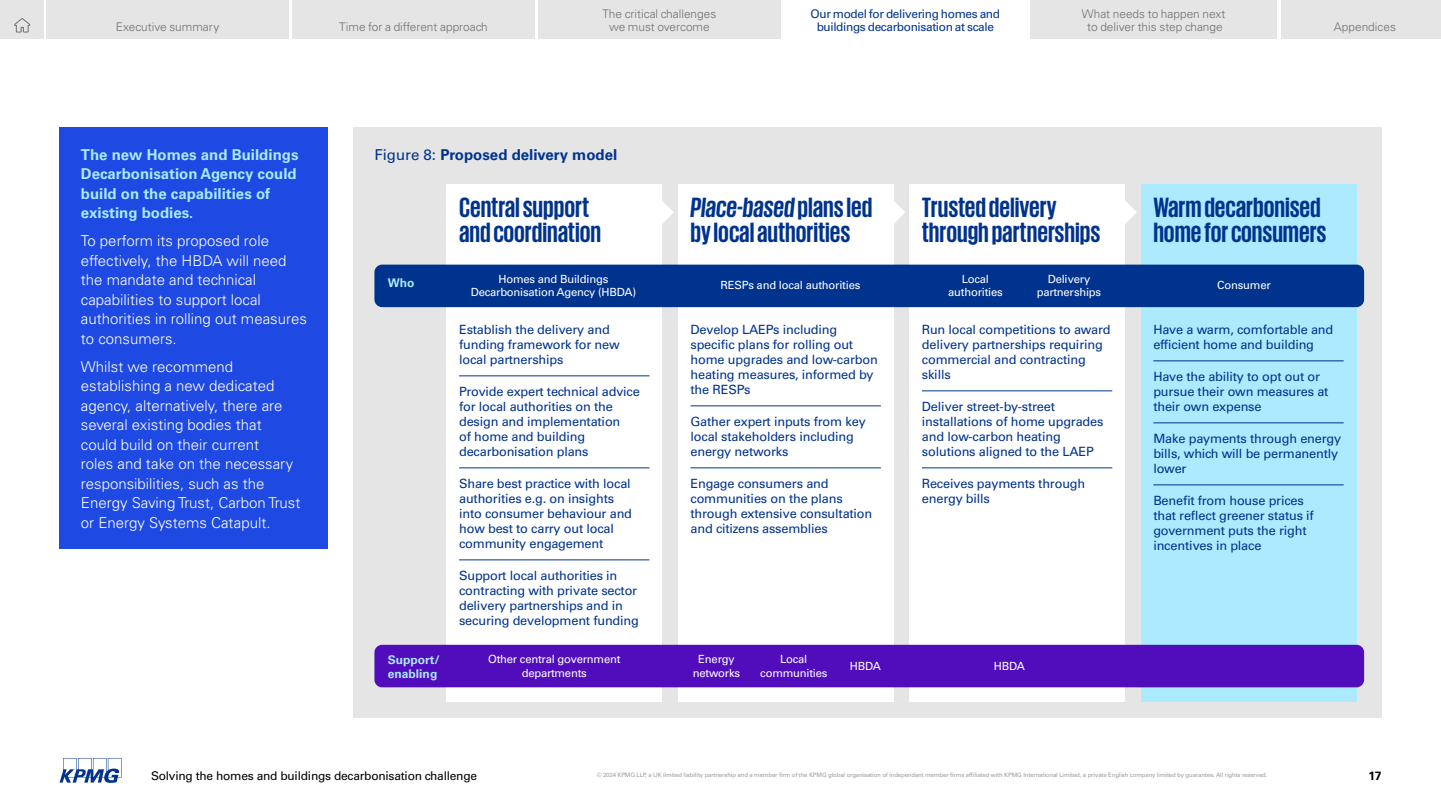
<style>
.page{position:relative;width:1441px;height:810px;background:#fff}
.page>*{position:absolute;margin:0;border:0;box-sizing:border-box;transform-origin:0 0}
.t1{font:700 28.5px/25.5px "KPMG";color:#00338d}
.t2{font:300 15px/19.5px "Univers LT Std";color:#fff}
.t3{font:700 15px/19.5px "Univers LT Std";color:#aceaff}
.t4{font:700 15px "Univers LT Std";color:#00338d}
.t5{font:12.75px/15px "Univers LT Std";letter-spacing:-.015em;color:#00338d}
.t6{font:12px "Univers LT Std";letter-spacing:-.02em;color:#000}
.t7{font:700 12px/14.2px "Univers LT Std";color:#aceaff}
.t8{font:700 12px "Univers LT Std";color:#000}
.t9{font:300 11.85px/12.8px "Univers LT Std";color:#706f6f;text-align:center}
.t10{font:11.85px/12.8px "Univers LT Std";letter-spacing:-.03em;color:#00338d;text-align:center}
.t11{font:11.25px/13.5px "Univers LT Std";letter-spacing:-.02em;color:#fff;text-align:center}
.t12{font:6px "Univers LT Std";letter-spacing:-.02em;color:#9d9d9c}
.s1{font-weight:400}
.s2{font-style:italic}
</style>
<div class="page">
<div style="left:60px;top:128px;width:268px;height:421px;background:#1e49e2"></div>
<div style="left:353px;top:128px;width:1027px;height:590px;background:#e5e5e5"></div>
<div style="left:446px;top:303px;width:216px;height:399px;background:#fff"></div>
<hr style="left:459px;top:376px;width:190px;height:1px;background:#00338d">
<hr style="left:459px;top:468px;width:190px;height:1px;background:#00338d">
<hr style="left:459px;top:560px;width:190px;height:1px;background:#00338d">
<div style="left:677px;top:303px;width:216px;height:399px;background:#fff"></div>
<hr style="left:690px;top:406px;width:190px;height:1px;background:#00338d">
<hr style="left:690px;top:468px;width:190px;height:1px;background:#00338d">
<div style="left:909px;top:303px;width:215px;height:399px;background:#fff"></div>
<hr style="left:921px;top:391px;width:191px;height:1px;background:#00338d">
<hr style="left:921px;top:468px;width:191px;height:1px;background:#00338d">
<div style="left:1140px;top:303px;width:216px;height:399px;background:#aceaff"></div>
<hr style="left:1153px;top:361px;width:190px;height:1px;background:#00338d">
<hr style="left:1153px;top:423px;width:190px;height:1px;background:#00338d">
<hr style="left:1153px;top:485px;width:190px;height:1px;background:#00338d">
<div style="left:1140px;top:185px;width:216px;height:132px;background:#aceaff"></div>
<div style="left:446px;top:185px;width:216px;height:129px;background:#fff"></div>
<div style="left:677px;top:185px;width:216px;height:132px;background:#fff"></div>
<div style="left:909px;top:185px;width:215px;height:136px;background:#fff"></div>
<div style="left:374px;top:265px;width:989px;height:42px;background:#00338d;border-radius:8px"></div>
<div style="left:374px;top:645px;width:989px;height:42px;background:#510dbc;border-radius:8px"></div>
<svg style="left:662px;top:197px;width:11px;height:30px"></svg>
<svg style="left:893px;top:197px;width:12px;height:30px"></svg>
<svg style="left:1124px;top:197px;width:12px;height:30px"></svg>
<svg style="left:60px;top:758px;width:62px;height:25px"></svg>
<div style="left:46px;top:0;width:242px;height:38px;background:#e5e5e5"></div>
<div style="left:1030px;top:0;width:246px;height:38px;background:#e5e5e5"></div>
<div style="left:1281px;top:0;width:159px;height:38px;background:#e5e5e5"></div>
<div style="left:292px;top:0;width:242px;height:38px;background:#e5e5e5"></div>
<div style="left:538px;top:0;width:242px;height:38px;background:#e5e5e5"></div>
<div style="left:0;top:0;width:43px;height:38px;background:#e5e5e5"></div>
<svg style="left:14px;top:18px;width:16px;height:15px"></svg>
<p class="t9" style="left:116px;top:20px;width:105px">Executive summary</p>
<p class="t9" style="left:602px;top:8px;width:115px">The critical challenges we must overcome</p>
<p class="t10" style="left:810px;top:8px;width:191px">Our model for delivering homes and buildings decarbonisation at scale</p>
<p class="t9" style="left:1081px;top:8px;width:145px">What needs to happen next</p>
<p class="t9" style="left:339px;top:20px;width:150px">Time for a different approach</p>
<p class="t9" style="left:1086px;top:20px;width:137px">to deliver this step change</p>
<p class="t9" style="left:1333px;top:20px;width:63px">Appendices</p>
<p class="t3" style="left:81px;top:145px;width:219px">The new Homes and Buildings<br>Decarbonisation Agency could build on the capabilities of existing bodies.</p>
<p class="t2" style="left:81px;top:231px;width:227px">To perform its proposed role effectively, the HBDA will need the mandate and technical capabilities to support local authorities in rolling out measures to consumers.</p>
<p class="t2" style="left:81px;top:357px;width:221px">Whilst we recommend establishing a new dedicated agency, alternatively, there are several existing bodies that could build on their current<br>roles and take on the necessary responsibilities, such as the<br>Energy Saving Trust, Carbon Trust or Energy Systems Catapult.</p>
<p class="t4" style="left:374px;top:146px;width:244px"><span class="s1">Figure 8:</span> Proposed delivery model</p>
<h1 class="t1" style="left:459px;top:193px;width:143px">Central support and coordination</h1>
<h1 class="t1" style="left:690px;top:193px;width:183px"><span class="s2">Place-based</span> plans led by local authorities</h1>
<h1 class="t1" style="left:921px;top:193px;width:180px">Trusted delivery through partnerships</h1>
<p class="t11" style="left:470px;top:272px;width:167px">Homes and Buildings<br>Decarbonisation Agency (HBDA)</p>
<p class="t11" style="left:720px;top:279px;width:141px">RESPs and local authorities</p>
<p class="t11" style="left:948px;top:272px;width:56px">Local authorities</p>
<p class="t11" style="left:1036px;top:272px;width:66px">Delivery partnerships</p>
<h1 class="t1" style="left:1153px;top:193px;width:174px">Warm decarbonised home for consumers</h1>
<p class="t7" style="left:388px;top:276px;width:28px">Who</p>
<p class="t11" style="left:1216px;top:279px;width:55px">Consumer</p>
<p class="t5" style="left:459px;top:322px;width:162px">Establish the delivery and funding framework for new local partnerships</p>
<p class="t5" style="left:459px;top:384px;width:182px">Provide expert technical advice for local authorities on the design and implementation<br>of home and building decarbonisation plans</p>
<p class="t5" style="left:459px;top:476px;width:174px">Share best practice with local authorities e.g. on insights into consumer behaviour and how best to carry out local community engagement</p>
<p class="t5" style="left:459px;top:568px;width:181px">Support local authorities in contracting with private sector delivery partnerships and in securing development funding</p>
<p class="t5" style="left:690px;top:322px;width:189px">Develop LAEPs including specific plans for rolling out home upgrades and low-carbon heating measures, informed by the RESPs</p>
<p class="t5" style="left:690px;top:414px;width:177px">Gather expert inputs from key local stakeholders including energy networks</p>
<p class="t5" style="left:690px;top:476px;width:183px">Engage consumers and communities on the plans through extensive consultation and citizens assemblies</p>
<p class="t5" style="left:921px;top:322px;width:190px">Run local competitions to award delivery partnerships requiring commercial and contracting skills</p>
<p class="t5" style="left:921px;top:399px;width:183px">Deliver street-by-street installations of home upgrades and low-carbon heating solutions aligned to the LAEP</p>
<p class="t5" style="left:921px;top:476px;width:165px">Receives payments through energy bills</p>
<p class="t7" style="left:388px;top:652px;width:53px">Support/ enabling</p>
<p class="t11" style="left:692px;top:653px;width:49px">Energy networks</p>
<p class="t11" style="left:488px;top:653px;width:134px">Other central government departments</p>
<p class="t11" style="left:760px;top:653px;width:69px">Local communities</p>
<p class="t11" style="left:849px;top:659px;width:32px">HBDA</p>
<p class="t11" style="left:993px;top:659px;width:32px">HBDA</p>
<p class="t5" style="left:1153px;top:322px;width:181px">Have a warm, comfortable and efficient home and building</p>
<p class="t5" style="left:1153px;top:369px;width:177px">Have the ability to opt out or pursue their own measures at their own expense</p>
<p class="t5" style="left:1153px;top:431px;width:189px">Make payments through energy bills, which will be permanently lower</p>
<p class="t5" style="left:1153px;top:493px;width:162px">Benefit from house prices that reflect greener status if government puts the right incentives in place</p>
<p class="t6" style="left:151px;top:768px;width:327px">Solving the homes and buildings decarbonisation challenge</p>
<p class="t12" style="left:596px;top:772px;width:672px">© 2024 KPMG LLP, a UK limited liability partnership and a member firm of the KPMG global organisation of independent member firms affiliated with KPMG International Limited, a private English company limited by guarantee. All rights reserved.</p>
<p class="t8" style="left:1367px;top:768px;width:14px">17</p>
</div>
